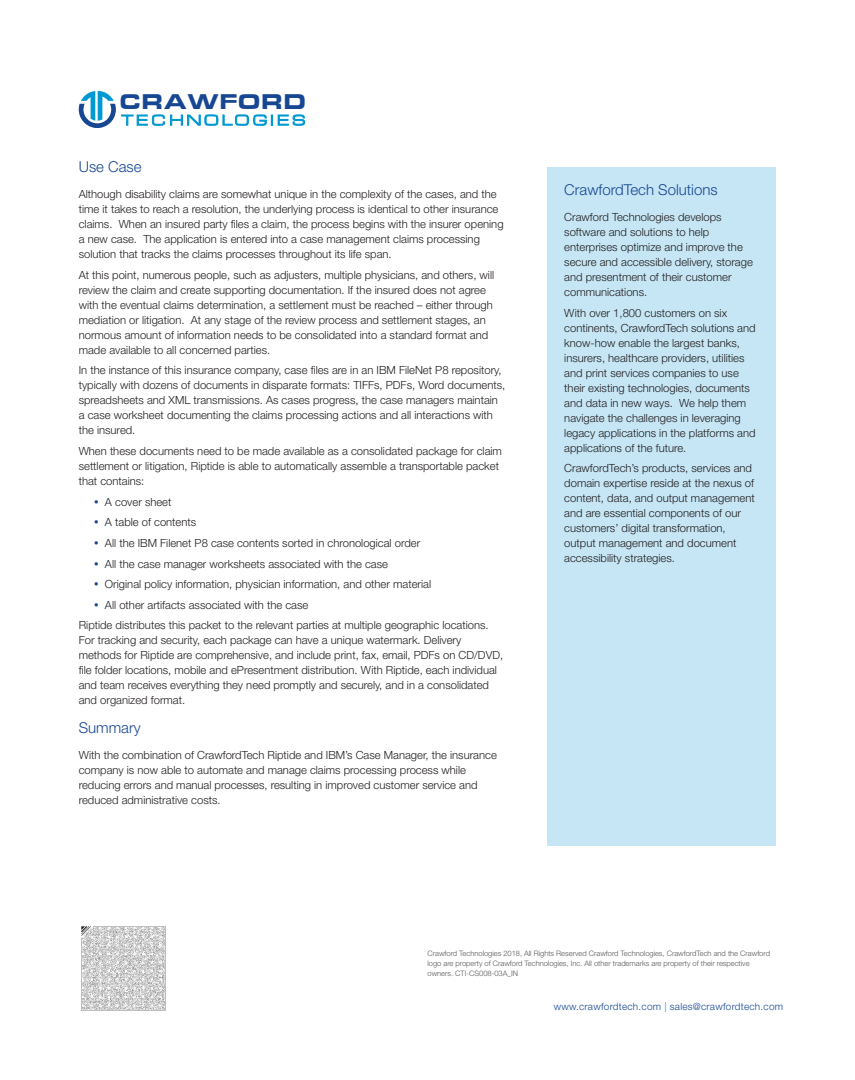
<style>
.page{position:relative;width:855px;height:1080px;background:#fff}
.page>*{position:absolute;margin:0;border:0;box-sizing:border-box;transform-origin:0 0}
.t1{font:900 22px "Eurostile Extended";color:#174792}
.t2{font:300 15px "Helvetica Neue LT Std";color:#174792}
.t3{font:300 11.25px/15px "Helvetica Neue LT Std";color:#231f20}
.t4{font:300 10px "Helvetica Neue LT Std";letter-spacing:.025em;color:#174792}
.t5{font:300 7.5px/10px "Helvetica Neue LT Std";color:#57585a}
.s1{color:#0099d1}
</style>
<div class="page">
<div style="left:547px;top:167px;width:229px;height:679px;background:#c6e6f5"></div>
<svg style="left:79px;top:91px;width:226px;height:37px"></svg>
<img style="left:81px;top:926px;width:85px;height:85px">
<h1 class="t1" style="left:119px;top:89px;width:189px">CRAWFORD</h1>
<h3 class="t2" style="left:79px;top:157px;width:64px">Use Case</h3>
<p class="t3" style="left:79px;top:186px;width:426px">Although disability claims are somewhat unique in the complexity of the cases, and the time it takes to reach a resolution, the underlying process is identical to other insurance claims. When an insured party files a claim, the process begins with the insurer opening a new case. The application is entered into a case management claims processing solution that tracks the claims processes throughout its life span.</p>
<p class="t3" style="left:79px;top:267px;width:417px">At this point, numerous people, such as adjusters, multiple physicians, and others, will review the claim and create supporting documentation. If the insured does not agree with the eventual claims determination, a settlement must be reached – either through mediation or litigation. At any stage of the review process and settlement stages, an normous amount of information needs to be consolidated into a standard format and made available to all concerned parties.</p>
<p class="t3" style="left:79px;top:363px;width:428px">In the instance of this insurance company, case files are in an IBM FileNet P8 repository, typically with dozens of documents in disparate formats: TIFFs, PDFs, Word documents, spreadsheets and XML transmissions. As cases progress, the case managers maintain a case worksheet documenting the claims processing actions and all interactions with the insured.</p>
<p class="t3" style="left:79px;top:443px;width:425px">When these documents need to be made available as a consolidated package for claim settlement or litigation, Riptide is able to automatically assemble a transportable packet that contains:</p>
<p class="t3" style="left:105px;top:494px;width:68px">A cover sheet</p>
<p class="t3" style="left:105px;top:515px;width:93px">A table of contents</p>
<p class="t3" style="left:105px;top:535px;width:317px">All the IBM Filenet P8 case contents sorted in chronological order</p>
<p class="t3" style="left:105px;top:556px;width:284px">All the case manager worksheets associated with the case</p>
<p class="t3" style="left:105px;top:576px;width:328px">Original policy information, physician information, and other material</p>
<p class="t3" style="left:105px;top:597px;width:205px">All other artifacts associated with the case</p>
<p class="t3" style="left:79px;top:618px;width:426px">Riptide distributes this packet to the relevant parties at multiple geographic locations.<br>For tracking and security, each package can have a unique watermark. Delivery methods for Riptide are comprehensive, and include print, fax, email, PDFs on CD/DVD, file folder locations, mobile and ePresentment distribution. With Riptide, each individual and team receives everything they need promptly and securely, and in a consolidated and organized format.</p>
<h3 class="t2" style="left:79px;top:719px;width:63px">Summary</h3>
<p class="t3" style="left:79px;top:748px;width:420px">With the combination of CrawfordTech Riptide and IBM’s Case Manager, the insurance company is now able to automate and manage claims processing process while reducing errors and manual processes, resulting in improved customer service and reduced administrative costs.</p>
<h2 class="t2" style="left:564px;top:180px;width:155px">CrawfordTech Solutions</h2>
<p class="t3" style="left:564px;top:209px;width:190px">Crawford Technologies develops software and solutions to help enterprises optimize and improve the secure and accessible delivery, storage and presentment of their customer communications.</p>
<p class="t3" style="left:564px;top:305px;width:193px">With over 1,800 customers on six continents, CrawfordTech solutions and know-how enable the largest banks, insurers, healthcare providers, utilities and print services companies to use their existing technologies, documents and data in new ways. We help them navigate the challenges in leveraging legacy applications in the platforms and applications of the future.</p>
<p class="t3" style="left:564px;top:461px;width:192px">CrawfordTech’s products, services and domain expertise reside at the nexus of content, data, and output management and are essential components of our customers’ digital transformation, output management and document accessibility strategies.</p>
<p class="t5" style="left:428px;top:948px;width:344px">Crawford Technologies 2018, All Rights Reserved Crawford Technologies, CrawfordTech and the Crawford logo are property of Crawford Technologies, Inc. All other trademarks are property of their respective owners. CTI-CS008-03A_IN</p>
<p class="t4" style="left:554px;top:1001px;width:231px">www.crawfordtech.com <span class="s1">|</span> sales@crawfordtech.com</p>
</div>
